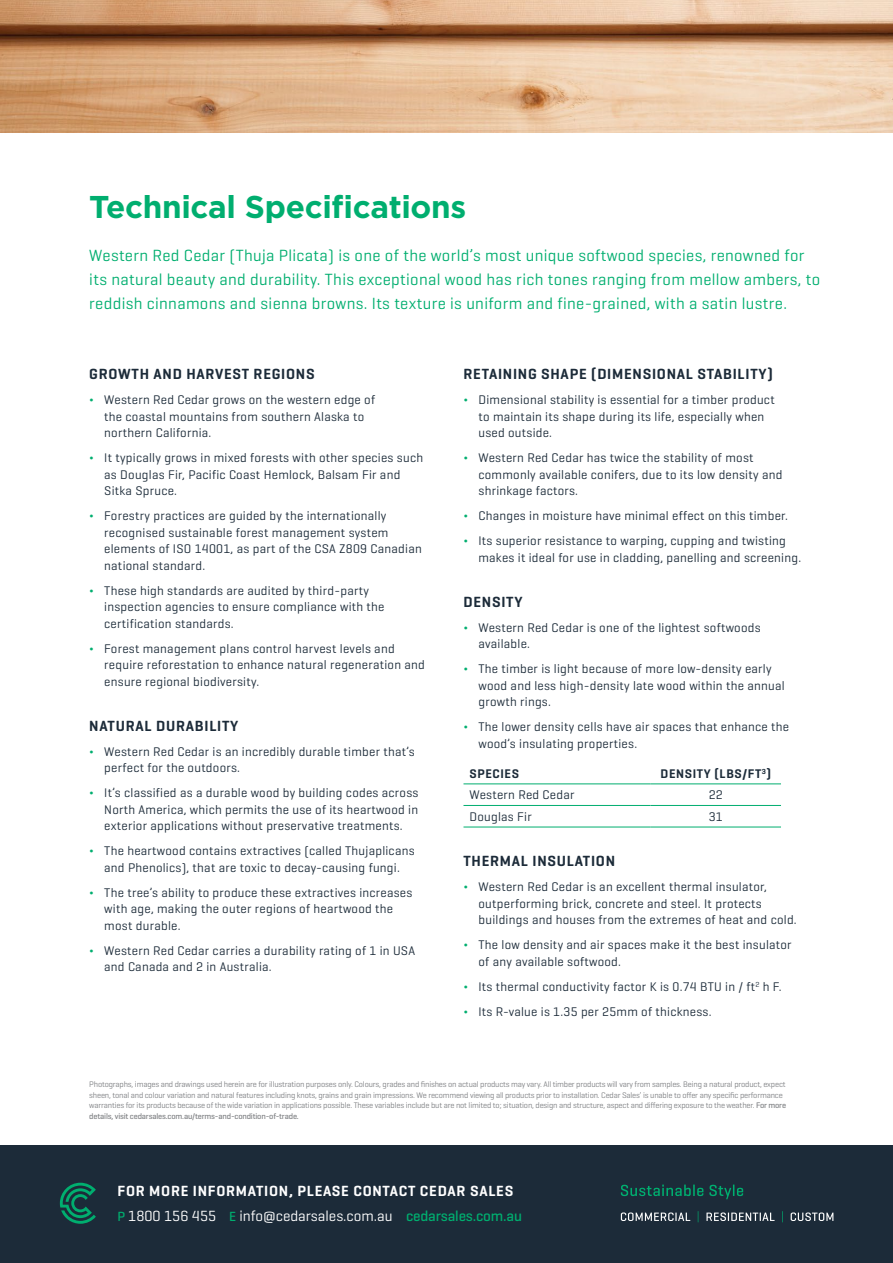
<style>
.page{position:relative;width:893px;height:1263px;background:#fff}
.page>*{position:absolute;margin:0;border:0;box-sizing:border-box;transform-origin:0 0}
.t1{font:700 31.5px "Gotham";letter-spacing:-.01em;color:#00ae6f}
.t2{font:16.5px/24px "Geogrotesque";letter-spacing:.02em;color:#00ae6f}
.t3{font:600 15px "Geogrotesque";letter-spacing:.05em;color:#1c2b39}
.t4{font:15px "Geogrotesque";color:#fff}
.t5{font:600 15px "Geogrotesque";letter-spacing:.05em;color:#fff}
.t6{font:12.75px/16.5px "Geogrotesque";letter-spacing:.02em;color:#1c2b39}
.t7{font:600 12.75px "Geogrotesque";letter-spacing:.05em;color:#1c2b39}
.t8{font:8.25px/10.5px "Geogrotesque";letter-spacing:-.02em;color:#808285}
.s1{color:#00ae6f}
.s2{font-weight:500}
.s3{font-weight:500;font-size:13.5px;color:#00ae6f}
.s4{font-weight:500;color:#00ae6f}
</style>
<div class="page">
<div style="left:0;top:1145px;width:893px;height:118px;background:#1c2b39"></div>
<svg style="left:621px;top:1184px;width:82px;height:12px"></svg>
<svg style="left:709px;top:1184px;width:34px;height:15px"></svg>
<svg style="left:621px;top:1212px;width:69px;height:9px"></svg>
<svg style="left:706px;top:1212px;width:69px;height:9px"></svg>
<svg style="left:791px;top:1212px;width:42px;height:9px"></svg>
<svg style="left:60px;top:1183px;width:36px;height:41px"></svg>
<hr style="left:463px;top:784px;width:188px;height:1px;background:#00ae6f">
<hr style="left:651px;top:784px;width:130px;height:1px;background:#00ae6f">
<hr style="left:463px;top:805px;width:188px;height:1px;background:#00ae6f">
<hr style="left:651px;top:805px;width:130px;height:1px;background:#00ae6f">
<hr style="left:463px;top:827px;width:188px;height:1px;background:#00ae6f">
<hr style="left:651px;top:827px;width:130px;height:1px;background:#00ae6f">
<img style="left:0;top:0;width:893px;height:133px">
<h1 class="t1" style="left:89px;top:189px;width:379px">Technical Specifications</h1>
<p class="t2" style="left:89px;top:243px;width:732px">Western Red Cedar (Thuja Plicata) is one of the world’s most unique softwood species, renowned for its natural beauty and durability. This exceptional wood has rich tones ranging from mellow ambers, to reddish cinnamons and sienna browns. Its texture is uniform and fine-grained, with a satin lustre.</p>
<p class="t3" style="left:89px;top:365px;width:227px">GROWTH AND HARVEST REGIONS</p>
<p class="t6" style="left:104px;top:391px;width:272px;text-indent:-15px"><span class="s1">¬</span> Western Red Cedar grows on the western edge of the coastal mountains from southern Alaska to northern California.</p>
<p class="t6" style="left:104px;top:449px;width:320px;text-indent:-15px"><span class="s1">¬</span> It typically grows in mixed forests with other species such as Douglas Fir, Pacific Coast Hemlock, Balsam Fir and<br>Sitka Spruce.</p>
<p class="t6" style="left:104px;top:507px;width:319px;text-indent:-15px"><span class="s1">¬</span> Forestry practices are guided by the internationally recognised sustainable forest management system elements of ISO 14001, as part of the CSA Z809 Canadian national standard.</p>
<p class="t6" style="left:104px;top:582px;width:282px;text-indent:-15px"><span class="s1">¬</span> These high standards are audited by third-party inspection agencies to ensure compliance with the certification standards.</p>
<p class="t6" style="left:104px;top:640px;width:322px;text-indent:-15px"><span class="s1">¬</span> Forest management plans control harvest levels and require reforestation to enhance natural regeneration and ensure regional biodiversity.</p>
<p class="t3" style="left:89px;top:716px;width:151px">NATURAL DURABILITY</p>
<p class="t6" style="left:104px;top:743px;width:312px;text-indent:-15px"><span class="s1">¬</span> Western Red Cedar is an incredibly durable timber that’s perfect for the outdoors.</p>
<p class="t6" style="left:104px;top:784px;width:316px;text-align:justify;text-indent:-15px"><span class="s1">¬</span> It’s classified as a durable wood by building codes across North America, which permits the use of its heartwood in exterior applications without preservative treatments.</p>
<p class="t6" style="left:89px;top:842px;width:327px;text-align:center"><span class="s1">¬</span> The heartwood contains extractives (called Thujaplicans and Phenolics), that are toxic to decay-causing fungi.</p>
<p class="t6" style="left:104px;top:884px;width:310px;text-indent:-15px"><span class="s1">¬</span> The tree’s ability to produce these extractives increases with age, making the outer regions of heartwood the most durable.</p>
<p class="t6" style="left:104px;top:942px;width:312px;text-indent:-15px"><span class="s1">¬</span> Western Red Cedar carries a durability rating of 1 in USA and Canada and 2 in Australia.</p>
<p class="t3" style="left:463px;top:365px;width:311px">RETAINING SHAPE (DIMENSIONAL STABILITY)</p>
<p class="t6" style="left:478px;top:391px;width:298px;text-indent:-15px"><span class="s1">¬</span> Dimensional stability is essential for a timber product to maintain its shape during its life, especially when used outside.</p>
<p class="t6" style="left:478px;top:449px;width:305px;text-indent:-15px"><span class="s1">¬</span> Western Red Cedar has twice the stability of most commonly available conifers, due to its low density and shrinkage factors.</p>
<p class="t6" style="left:463px;top:503px;width:326px;line-height:25px"><span class="s1">¬</span> Changes in moisture have minimal effect on this timber. <span class="s1">¬</span> Its superior resistance to warping, cupping and twisting</p>
<p class="t6" style="left:478px;top:549px;width:324px">makes it ideal for use in cladding, panelling and screening.</p>
<p class="t3" style="left:463px;top:592px;width:61px">DENSITY</p>
<p class="t6" style="left:478px;top:619px;width:284px;text-indent:-15px"><span class="s1">¬</span> Western Red Cedar is one of the lightest softwoods available.</p>
<p class="t6" style="left:478px;top:660px;width:308px;text-indent:-15px"><span class="s1">¬</span> The timber is light because of more low-density early wood and less high-density late wood within the annual growth rings.</p>
<p class="t6" style="left:478px;top:718px;width:312px;text-indent:-15px"><span class="s1">¬</span> The lower density cells have air spaces that enhance the wood’s insulating properties.</p>
<p class="t7" style="left:469px;top:766px;width:51px">SPECIES</p>
<p class="t7" style="left:660px;top:766px;width:112px">DENSITY (LBS/FT<sup>3</sup>)</p>
<p class="t6" style="left:469px;top:786px;width:106px">Western Red Cedar</p>
<p class="t6" style="left:709px;top:786px;width:16px">22</p>
<p class="t6" style="left:469px;top:808px;width:64px">Douglas Fir</p>
<p class="t6" style="left:709px;top:808px;width:16px">31</p>
<p class="t3" style="left:463px;top:852px;width:153px">THERMAL INSULATION</p>
<p class="t6" style="left:478px;top:878px;width:320px;text-indent:-15px"><span class="s1">¬</span> Western Red Cedar is an excellent thermal insulator, outperforming brick, concrete and steel. It protects buildings and houses from the extremes of heat and cold.</p>
<p class="t6" style="left:478px;top:936px;width:315px;text-indent:-15px"><span class="s1">¬</span> The low density and air spaces make it the best insulator of any available softwood.</p>
<p class="t6" style="left:463px;top:973px;width:320px;line-height:25px"><span class="s1">¬</span> Its thermal conductivity factor K is 0.74 BTU in / ft<sup>2</sup> h F. <span class="s1">¬</span> Its R-value is 1.35 per 25mm of thickness.</p>
<p class="t8" style="left:89px;top:1079px;width:698px">Photographs, images and drawings used herein are for illustration purposes only. Colours, grades and finishes on actual products may vary. All timber products will vary from samples. Being a natural product, expect sheen, tonal and colour variation and natural features including knots, grains and grain impressions. We recommend viewing all products prior to installation. Cedar Sales’ is unable to offer any specific performance warranties for its products because of the wide variation in applications possible. These variables include but are not limited to; situation, design and structure, aspect and differing exposure to the weather. <span class="s2">For more details, visit cedarsales.com.au/terms-and-condition-of-trade.</span></p>
<p class="t5" style="left:118px;top:1181px;width:397px">FOR MORE INFORMATION, PLEASE CONTACT CEDAR SALES</p>
<p class="t4" style="left:118px;top:1206px;width:406px"><span class="s3">P</span> 1800 156 455 <span class="s3">E</span> info@cedarsales.com.au <span class="s4">cedarsales.com.au</span></p>
</div>
